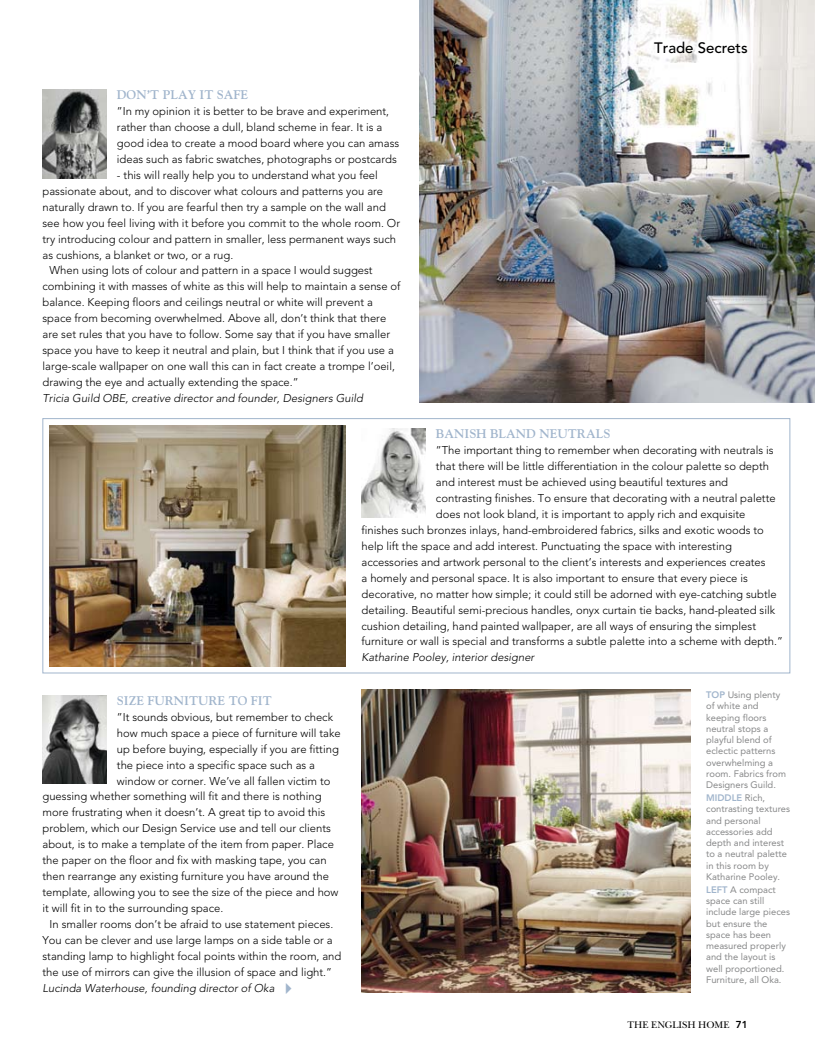
<style>
.page{position:relative;width:815px;height:1063px;background:#fff}
.page>*{position:absolute;margin:0;border:0;box-sizing:border-box;transform-origin:0 0}
.t1{font:500 15px "Avenir";color:#000}
.t2{font:700 12.5px "Goudy";color:#a1b5cc}
.t3{font:300 11.25px/16px "Avenir";color:#000}
.t4{font:italic 300 11.25px "Avenir";color:#000}
.t5{font:10px "New Baskerville";color:#000}
.t6{font:9.38px/11.2px "Avenir";color:#878889}
.s1{font-weight:800;color:#a1b5cc}
.s2{font-family:"Avenir";font-weight:800}
</style>
<div class="page">
<img style="left:419px;top:0;width:396px;height:402px">
<img style="left:43px;top:90px;width:63px;height:88px">
<div style="left:43px;top:418px;width:747px;height:255px;border:1px solid #a1b5cc"></div>
<img style="left:362px;top:429px;width:63px;height:88px">
<img style="left:50px;top:425px;width:296px;height:241px">
<img style="left:362px;top:689px;width:328px;height:303px">
<img style="left:43px;top:695px;width:63px;height:89px">
<p class="t2" style="left:117px;top:87px;width:133px">DON’T PLAY IT SAFE</p>
<p class="t3" style="left:117px;top:103px;width:284px">”In my opinion it is better to be brave and experiment, rather than choose a dull, bland scheme in fear. It is a good idea to create a mood board where you can amass ideas such as fabric swatches, photographs or postcards</p>
<p class="t3" style="left:117px;top:167px;width:262px">- this will really help you to understand what you feel</p>
<p class="t3" style="left:43px;top:183px;width:342px">passionate about, and to discover what colours and patterns you are</p>
<p class="t3" style="left:43px;top:199px;width:345px">naturally drawn to. If you are fearful then try a sample on the wall and</p>
<p class="t3" style="left:43px;top:215px;width:359px">see how you feel living with it before you commit to the whole room. Or</p>
<p class="t3" style="left:43px;top:231px;width:355px">try introducing colour and pattern in smaller, less permanent ways such</p>
<p class="t3" style="left:43px;top:247px;width:192px">as cushions, a blanket or two, or a rug.</p>
<p class="t3" style="left:50px;top:263px;width:325px">When using lots of colour and pattern in a space I would suggest</p>
<p class="t3" style="left:43px;top:279px;width:360px">combining it with masses of white as this will help to maintain a sense of</p>
<p class="t3" style="left:43px;top:295px;width:332px">balance. Keeping floors and ceilings neutral or white will prevent a</p>
<p class="t3" style="left:43px;top:310px;width:345px">space from becoming overwhelmed. Above all, don’t think that there</p>
<p class="t3" style="left:43px;top:326px;width:349px">are set rules that you have to follow. Some say that if you have smaller</p>
<p class="t3" style="left:43px;top:342px;width:353px">space you have to keep it neutral and plain, but I think that if you use a</p>
<p class="t3" style="left:43px;top:358px;width:354px">large-scale wallpaper on one wall this can in fact create a trompe l’oeil,</p>
<p class="t3" style="left:43px;top:374px;width:258px">drawing the eye and actually extending the space.”</p>
<p class="t4" style="left:43px;top:392px;width:322px">Tricia Guild OBE, creative director and founder, Designers Guild</p>
<h1 class="t1" style="left:654px;top:39px;width:95px">Trade Secrets</h1>
<p class="t2" style="left:117px;top:693px;width:156px">SIZE FURNITURE TO FIT</p>
<p class="t3" style="left:117px;top:709px;width:218px">”It sounds obvious, but remember to check</p>
<p class="t3" style="left:117px;top:725px;width:225px">how much space a piece of furniture will take</p>
<p class="t3" style="left:117px;top:741px;width:223px">up before buying, especially if you are fitting</p>
<p class="t3" style="left:117px;top:757px;width:200px">the piece into a specific space such as a</p>
<p class="t3" style="left:117px;top:773px;width:215px">window or corner. We’ve all fallen victim to</p>
<p class="t3" style="left:43px;top:789px;width:281px">guessing whether something will fit and there is nothing</p>
<p class="t3" style="left:43px;top:805px;width:284px">more frustrating when it doesn’t. A great tip to avoid this</p>
<p class="t3" style="left:43px;top:820px;width:290px">problem, which our Design Service use and tell our clients</p>
<p class="t3" style="left:43px;top:836px;width:293px">about, is to make a template of the item from paper. Place</p>
<p class="t3" style="left:43px;top:852px;width:286px">the paper on the floor and fix with masking tape, you can</p>
<p class="t3" style="left:43px;top:868px;width:288px">then rearrange any existing furniture you have around the</p>
<p class="t3" style="left:43px;top:884px;width:298px">template, allowing you to see the size of the piece and how</p>
<p class="t3" style="left:43px;top:900px;width:182px">it will fit in to the surrounding space.</p>
<p class="t3" style="left:50px;top:916px;width:285px">In smaller rooms don’t be afraid to use statement pieces.</p>
<p class="t3" style="left:43px;top:932px;width:292px">You can be clever and use large lamps on a side table or a</p>
<p class="t3" style="left:43px;top:948px;width:300px">standing lamp to highlight focal points within the room, and</p>
<p class="t3" style="left:43px;top:964px;width:291px">the use of mirrors can give the illusion of space and light.”</p>
<p class="t4" style="left:43px;top:981px;width:233px">Lucinda Waterhouse, founding director of Oka</p>
<p class="t2" style="left:436px;top:426px;width:176px">BANISH BLAND NEUTRALS</p>
<p class="t3" style="left:436px;top:442px;width:339px">”The important thing to remember when decorating with neutrals is</p>
<p class="t3" style="left:436px;top:458px;width:335px">that there will be little differentiation in the colour palette so depth</p>
<p class="t3" style="left:436px;top:474px;width:294px">and interest must be achieved using beautiful textures and</p>
<p class="t3" style="left:436px;top:490px;width:341px">contrasting finishes. To ensure that decorating with a neutral palette</p>
<p class="t3" style="left:436px;top:506px;width:311px">does not look bland, it is important to apply rich and exquisite</p>
<p class="t3" style="left:362px;top:522px;width:404px">finishes such bronzes inlays, hand-embroidered fabrics, silks and exotic woods to</p>
<p class="t3" style="left:362px;top:538px;width:372px">help lift the space and add interest. Punctuating the space with interesting</p>
<p class="t3" style="left:362px;top:554px;width:406px">accessories and artwork personal to the client’s interests and experiences creates</p>
<p class="t3" style="left:362px;top:570px;width:388px">a homely and personal space. It is also important to ensure that every piece is</p>
<p class="t3" style="left:362px;top:586px;width:417px">decorative, no matter how simple; it could still be adorned with eye-catching subtle</p>
<p class="t3" style="left:362px;top:602px;width:415px">detailing. Beautiful semi-precious handles, onyx curtain tie backs, hand-pleated silk</p>
<p class="t3" style="left:362px;top:618px;width:396px">cushion detailing, hand painted wallpaper, are all ways of ensuring the simplest</p>
<p class="t3" style="left:362px;top:634px;width:423px">furniture or wall is special and transforms a subtle palette into a scheme with depth.”</p>
<p class="t4" style="left:362px;top:651px;width:174px">Katharine Pooley, interior designer</p>
<p class="t6" style="left:706px;top:689px;width:81px"><span class="s1">TOP</span> Using plenty of white and keeping floors neutral stops a playful blend of eclectic patterns overwhelming a room. Fabrics from<br>Designers Guild.</p>
<p class="t6" style="left:706px;top:792px;width:86px"><span class="s1">MIDDLE</span> Rich, contrasting textures and personal accessories add depth and interest to a neutral palette in this room by<br>Katharine Pooley.</p>
<p class="t6" style="left:706px;top:884px;width:85px"><span class="s1">LEFT</span> A compact space can still include large pieces but ensure the space has been measured properly and the layout is well proportioned.<br>Furniture, all Oka.</p>
<p class="t5" style="left:628px;top:1018px;width:122px">THE ENGLISH HOME <span class="s2">71</span></p>
</div>
